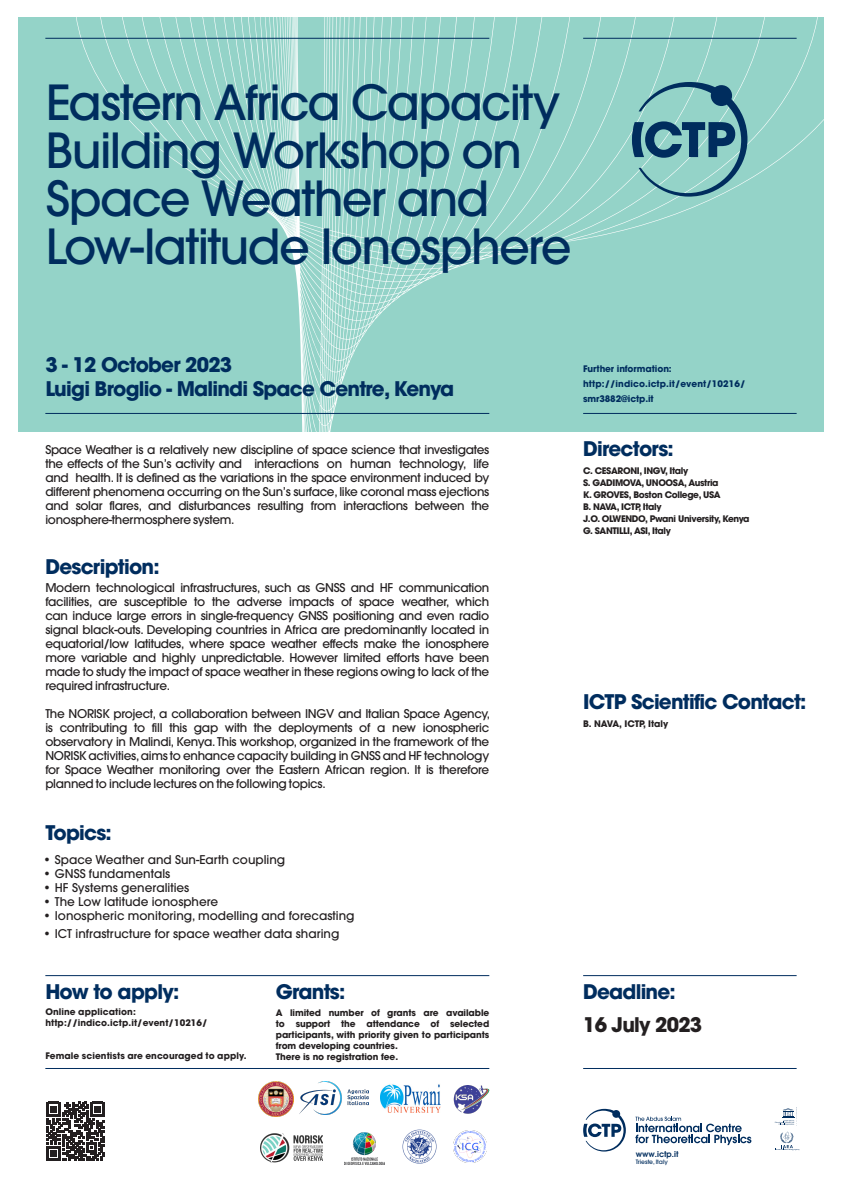
<style>
.page{position:relative;width:842px;height:1191px;background:#fff}
.page>*{position:absolute;margin:0;border:0;box-sizing:border-box;transform-origin:0 0}
.t1{font:500 48px/48px "Avant Garde";letter-spacing:-.035em;color:#002d5e}
.t2{font:700 20px "Avant Garde";letter-spacing:-.04em;color:#002d5e}
.t3{font:700 20px "Avant Garde";letter-spacing:-.04em;color:#231f20}
.Body{font:500 12px/14px "Avant Garde";color:#231f20;text-align:justify}
.Body-2{font:700 9px/11px "Avant Garde";letter-spacing:-.01em;color:#231f20;text-align:justify}
.Body-3{font:700 9px "Avant Garde";letter-spacing:-.04em;color:#231f20}
.Body-4{font:700 9px "Avant Garde";letter-spacing:.01em;color:#231f20}
.Body-5{font:700 9px "Avant Garde";letter-spacing:-.01em;color:#002d5e}
.Body-6{font:700 9px "Avant Garde";letter-spacing:.01em;color:#002d5e}
.Body-7{font:600 8px "Avant Garde CE";color:#002d5e}
.t4{font:500 6px "Avant Garde";letter-spacing:-.01em;color:#002d5e}
</style>
<div class="page">
<div style="left:18px;top:18px;width:805px;height:414px;background:#94d3c8"></div>
<svg style="left:74px;top:18px;width:749px;height:414px"></svg>
<svg style="left:583px;top:1108px;width:43px;height:43px"></svg>
<svg style="left:635px;top:1116px;width:116px;height:29px"></svg>
<svg style="left:775px;top:1107px;width:25px;height:43px"></svg>
<svg style="left:632px;top:82px;width:115px;height:115px"></svg>
<svg style="left:46px;top:1102px;width:58px;height:58px"></svg>
<hr style="left:45px;top:38px;width:444px;height:1px;background:#002d5e">
<hr style="left:45px;top:413px;width:444px;height:1px;background:#002d5e">
<hr style="left:45px;top:975px;width:444px;height:1px;background:#002d5e">
<hr style="left:45px;top:1068px;width:444px;height:1px;background:#002d5e">
<hr style="left:583px;top:38px;width:214px;height:1px;background:#002d5e">
<hr style="left:583px;top:413px;width:214px;height:1px;background:#002d5e">
<hr style="left:583px;top:975px;width:214px;height:1px;background:#002d5e">
<hr style="left:583px;top:1068px;width:214px;height:1px;background:#002d5e">
<img style="left:453px;top:1085px;width:36px;height:28px">
<img style="left:344px;top:1132px;width:40px;height:32px">
<img style="left:453px;top:1130px;width:33px;height:32px">
<img style="left:300px;top:1081px;width:69px;height:33px">
<img style="left:261px;top:1133px;width:61px;height:29px">
<img style="left:380px;top:1084px;width:60px;height:28px">
<img style="left:259px;top:1081px;width:34px;height:35px">
<img style="left:402px;top:1129px;width:35px;height:34px">
<p class="t1" style="left:45px;top:79px;width:528px">Eastern Africa Capacity<br>Building Workshop on<br>Space Weather and<br>Low-latitude Ionosphere</p>
<p class="t2" style="left:45px;top:352px;width:188px">3 - 12 October 2023</p>
<p class="t2" style="left:45px;top:376px;width:410px">Luigi Broglio - Malindi Space Centre, Kenya</p>
<p class="Body" style="left:45px;top:443px;width:445px">Space Weather is a relatively new discipline of space science that investigates the effects of the Sun’s activity and interactions on human technology, life and health. It is defined as the variations in the space environment induced by different phenomena occurring on the Sun’s surface, like coronal mass ejections and solar flares, and disturbances resulting from interactions between the ionosphere-thermosphere system.</p>
<p class="t2" style="left:45px;top:554px;width:116px">Description:</p>
<p class="Body" style="left:45px;top:581px;width:445px">Modern technological infrastructures, such as GNSS and HF communication facilities, are susceptible to the adverse impacts of space weather, which can induce large errors in single-frequency GNSS positioning and even radio signal black-outs. Developing countries in Africa are predominantly located in equatorial/low latitudes, where space weather effects make the ionosphere more variable and highly unpredictable. However limited efforts have been made to study the impact of space weather in these regions owing to lack of the required infrastructure.</p>
<p class="Body" style="left:45px;top:707px;width:446px">The NORISK project, a collaboration between INGV and Italian Space Agency, is contributing to fill this gap with the deployments of a new ionospheric observatory in Malindi, Kenya. This workshop, organized in the framework of the NORISK activities, aims to enhance capacity building in GNSS and HF technology for Space Weather monitoring over the Eastern African region. It is therefore planned to include lectures on the following topics.</p>
<p class="t2" style="left:45px;top:820px;width:68px">Topics:</p>
<p class="Body" style="left:44px;top:852px;width:243px">• Space Weather and Sun-Earth coupling</p>
<p class="Body" style="left:44px;top:866px;width:128px">• GNSS fundamentals</p>
<p class="Body" style="left:44px;top:880px;width:147px">• HF Systems generalities</p>
<p class="Body" style="left:44px;top:894px;width:176px">• The Low latitude ionosphere</p>
<p class="Body" style="left:44px;top:908px;width:313px">• Ionospheric monitoring, modelling and forecasting</p>
<p class="Body" style="left:44px;top:926px;width:297px">• ICT infrastructure for space weather data sharing</p>
<p class="t2" style="left:45px;top:978px;width:135px">How to apply:</p>
<p class="Body-4" style="left:45px;top:1006px;width:92px">Online application:</p>
<p class="Body-4" style="left:45px;top:1017px;width:164px">http://indico.ictp.it/event/10216/</p>
<p class="Body-4" style="left:45px;top:1050px;width:203px">Female scientists are encouraged to apply.</p>
<p class="t2" style="left:276px;top:978px;width:71px">Grants:</p>
<p class="Body-2" style="left:276px;top:1006px;width:215px">A limited number of grants are available to support the attendance of selected participants, with priority given to participants from developing countries.</p>
<p class="Body-2" style="left:276px;top:1050px;width:124px">There is no registration fee.</p>
<p class="Body-5" style="left:583px;top:362px;width:90px">Further information:</p>
<p class="Body-6" style="left:583px;top:377px;width:164px">http://indico.ictp.it/event/10216/</p>
<p class="Body-5" style="left:583px;top:392px;width:72px">smr3882@ictp.it</p>
<p class="t2" style="left:583px;top:436px;width:92px">Directors:</p>
<p class="Body-3" style="left:583px;top:465px;width:107px">C. CESARONI, INGV, Italy</p>
<p class="Body-3" style="left:583px;top:477px;width:137px">S. GADIMOVA, UNOOSA, Austria</p>
<p class="Body-3" style="left:583px;top:489px;width:139px">K. GROVES, Boston College, USA</p>
<p class="Body-3" style="left:583px;top:501px;width:80px">B. NAVA, ICTP, Italy</p>
<p class="Body-3" style="left:583px;top:513px;width:168px">J.O. OLWENDO, Pwani University, Kenya</p>
<p class="Body-3" style="left:583px;top:525px;width:89px">G. SANTILLI, ASI, Italy</p>
<p class="t2" style="left:583px;top:688px;width:225px">ICTP Scientific Contact:</p>
<p class="Body-2" style="left:583px;top:717px;width:87px">B. NAVA, ICTP, Italy</p>
<p class="t2" style="left:583px;top:978px;width:94px">Deadline:</p>
<p class="t3" style="left:583px;top:1012px;width:121px">16 July 2023</p>
<p class="Body-7" style="left:636px;top:1148px;width:44px">www.ictp.it</p>
<p class="t4" style="left:636px;top:1158px;width:34px">Trieste, Italy</p>
</div>
